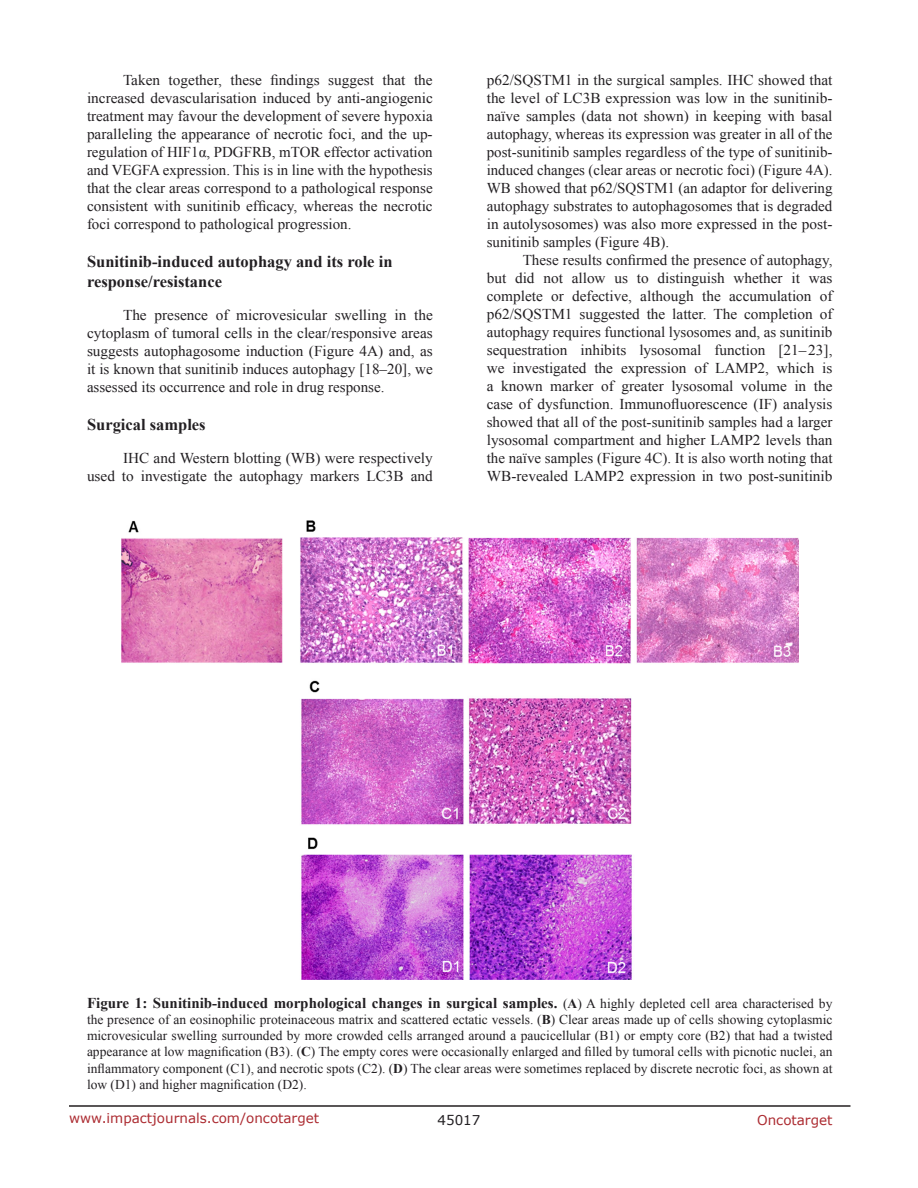
<style>
.page{position:relative;width:918px;height:1188px;background:#fff}
.page>*{position:absolute;margin:0;border:0;box-sizing:border-box;transform-origin:0 0}
.SubHeading{font:700 16.5px/19.8px "Times New Roman";color:#221f22}
.BodyText{font:15px/18px "Times New Roman";color:#221f22;text-align:justify}
.FigureText{font:700 15px "Times New Roman";color:#221f22}
.FigureText-2{font:13.5px/16.2px "Times New Roman";color:#221f22;text-align:justify}
.t1{font:13.5px "Verdana";color:#ac2b31}
.t2{font:13.5px "Verdana";color:#221f22}
.s1{font-weight:400;font-size:13.5px}
.s2{font-size:13.5px}
.s3{font-weight:700}
</style>
<div class="page">
<hr style="left:69px;top:1105px;width:781px;height:2px;background:#231f20">
<img style="left:121px;top:520px;width:677px;height:460px">
<p class="BodyText" style="left:87px;top:71px;width:347px;text-indent:36px">Taken together, these findings suggest that the increased devascularisation induced by anti-angiogenic treatment may favour the development of severe hypoxia paralleling the appearance of necrotic foci, and the up&shy;regulation of HIF1α, PDGFRB, mTOR effector activation and VEGFA expression. This is in line with the hypothesis that the clear areas correspond to a pathological response consistent with sunitinib efficacy, whereas the necrotic foci correspond to pathological progression.</p>
<p class="SubHeading" style="left:87px;top:251px;width:307px">Sunitinib-induced autophagy and its role in response/resistance</p>
<p class="BodyText" style="left:87px;top:306px;width:347px;text-indent:36px">The presence of microvesicular swelling in the cytoplasm of tumoral cells in the clear/responsive areas suggests autophagosome induction (Figure 4A) and, as it is known that sunitinib induces autophagy [18–20], we assessed its occurrence and role in drug response.</p>
<p class="SubHeading" style="left:87px;top:414px;width:120px">Surgical samples</p>
<p class="BodyText" style="left:87px;top:449px;width:347px;text-align:right">IHC and Western blotting (WB) were respectively<br>used to investigate the autophagy markers LC3B and</p>
<p class="BodyText" style="left:487px;top:71px;width:347px">p62/SQSTM1 in the surgical samples. IHC showed that the level of LC3B expression was low in the sunitinib&shy;naїve samples (data not shown) in keeping with basal autophagy, whereas its expression was greater in all of the post-sunitinib samples regardless of the type of sunitinib&shy;induced changes (clear areas or necrotic foci) (Figure 4A).<br>WB showed that p62/SQSTM1 (an adaptor for delivering autophagy substrates to autophagosomes that is degraded in autolysosomes) was also more expressed in the post&shy;sunitinib samples (Figure 4B).</p>
<p class="BodyText" style="left:487px;top:251px;width:347px;text-indent:36px">These results confirmed the presence of autophagy, but did not allow us to distinguish whether it was complete or defective, although the accumulation of p62/SQSTM1 suggested the latter. The completion of autophagy requires functional lysosomes and, as sunitinib sequestration inhibits lysosomal function [21–23], we investigated the expression of LAMP2, which is a known marker of greater lysosomal volume in the case of dysfunction. Immunofluorescence (IF) analysis showed that all of the post-sunitinib samples had a larger lysosomal compartment and higher LAMP2 levels than the naїve samples (Figure 4C). It is also worth noting that WB-revealed LAMP2 expression in two post-sunitinib</p>
<p class="FigureText" style="left:87px;top:992px;width:747px">Figure 1: Sunitinib-induced morphological changes in surgical samples. <span class="s1">(</span><span class="s2">A</span><span class="s1">) A highly depleted cell area characterised by</span></p>
<p class="FigureText-2" style="left:87px;top:1011px;width:747px">the presence of an eosinophilic proteinaceous matrix and scattered ectatic vessels. (<span class="s3">B</span>) Clear areas made up of cells showing cytoplasmic microvesicular swelling surrounded by more crowded cells arranged around a paucicellular (B1) or empty core (B2) that had a twisted appearance at low magnification (B3). (<span class="s3">C</span>) The empty cores were occasionally enlarged and filled by tumoral cells with picnotic nuclei, an inflammatory component (C1), and necrotic spots (C2). (<span class="s3">D</span>) The clear areas were sometimes replaced by discrete necrotic foci, as shown at low (D1) and higher magnification (D2).</p>
<p class="t1" style="left:69px;top:1109px;width:252px">www.impactjournals.com/oncotarget</p>
<p class="t2" style="left:438px;top:1111px;width:44px">45017</p>
<p class="t1" style="left:757px;top:1111px;width:77px">Oncotarget</p>
</div>
